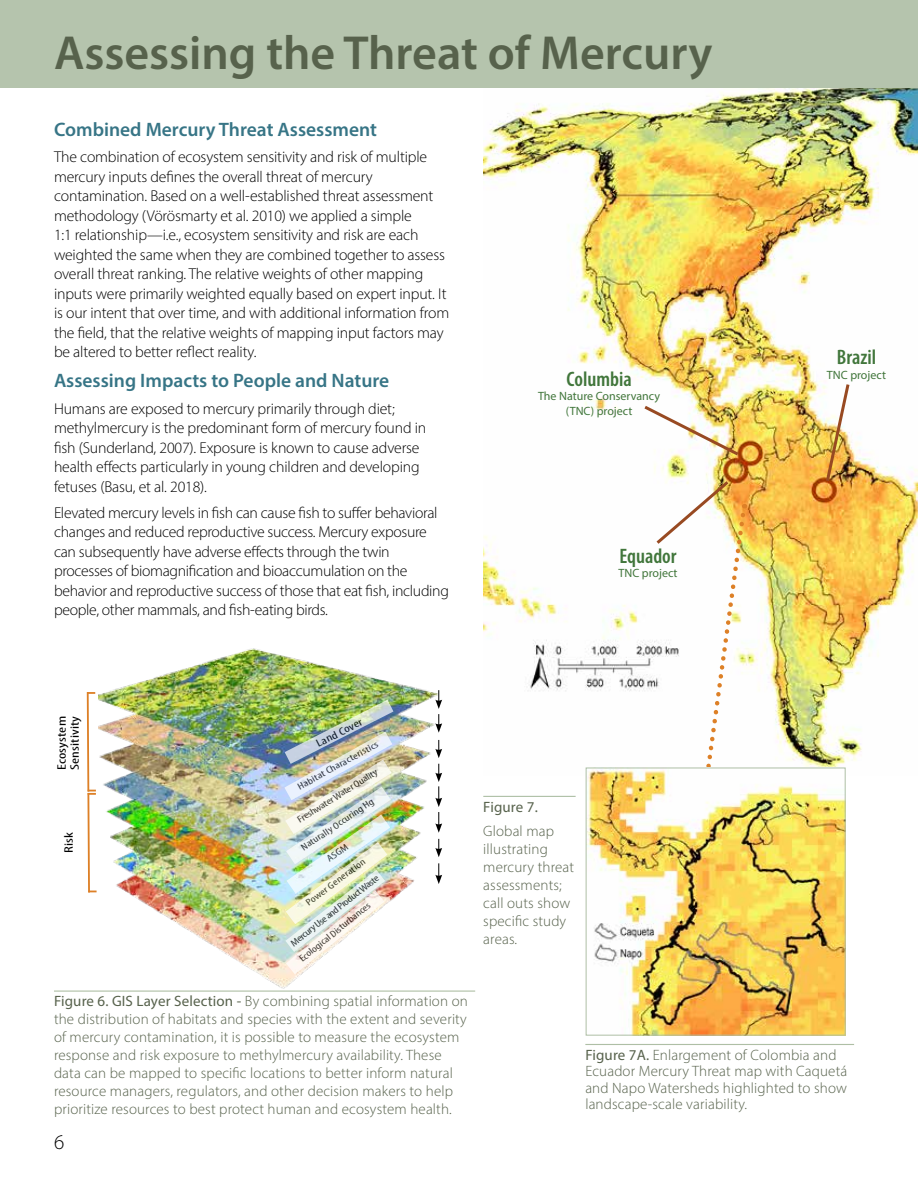
<style>
.page{position:relative;width:918px;height:1188px;background:#fff}
.page>*{position:absolute;margin:0;border:0;box-sizing:border-box;transform-origin:0 0}
.t1{font:600 48px "Myriad Pro";color:#57624c}
.t2{font:600 condensed 21px "Myriad Pro";color:#41763b}
.t3{font:300 21px "Myriad Pro";color:#000}
.t4{font:600 19.5px "Myriad Pro";color:#377586}
.t5{font:300 15.75px/19.5px "Myriad Pro";letter-spacing:-.01em;color:#000}
.t6{font:300 15px/18px "Myriad Pro";letter-spacing:.01em;color:#57624c}
.t7{font:15px "Myriad Pro";letter-spacing:.01em;color:#57624c}
.t8{font:condensed 12.3px/12.8px "Myriad Pro";letter-spacing:.01em;color:#000;scale:1.33 1}
.t9{font:12px/14.4px "Myriad Pro";color:#41763b;text-align:center}
.t10{font:condensed 10.95px "Myriad Pro";color:#000;scale:1.33 1}
.t11{font:condensed 9.6px "Myriad Pro";color:#000;scale:1.33 1}
.s1{font-weight:400}
</style>
<div class="page">
<div style="left:0;top:0;width:918px;height:88px;background:#b5c4ad"></div>
<hr style="left:54px;top:991px;width:421px;height:1px;background:#aebfa5">
<img style="left:98px;top:648px;width:355px;height:344px">
<img style="left:284px;top:700px;width:109px;height:274px">
<svg style="left:435px;top:690px;width:7px;height:43px"></svg>
<svg style="left:435px;top:740px;width:7px;height:18px"></svg>
<svg style="left:435px;top:839px;width:7px;height:18px"></svg>
<svg style="left:435px;top:863px;width:7px;height:21px"></svg>
<svg style="left:435px;top:764px;width:7px;height:69px"></svg>
<svg style="left:86px;top:692px;width:11px;height:201px"></svg>
<img style="left:483px;top:88px;width:435px;height:688px">
<img style="left:641px;top:403px;width:101px;height:55px">
<img style="left:824px;top:381px;width:28px;height:103px">
<hr style="left:585px;top:1044px;width:269px;height:1px;background:#aebfa5">
<svg style="left:653px;top:478px;width:95px;height:290px"></svg>
<img style="left:588px;top:770px;width:256px;height:264px">
<div style="left:586px;top:768px;width:260px;height:268px;border:1px solid #aebfa5"></div>
<hr style="left:483px;top:796px;width:93px;height:1px;background:#aebfa5">
<h1 class="t1" style="left:54px;top:23px;width:660px">Assessing the Threat of Mercury</h1>
<p class="t4" style="left:54px;top:117px;width:325px">Combined Mercury Threat Assessment</p>
<p class="t5" style="left:54px;top:147px;width:397px">The combination of ecosystem sensitivity and risk of multiple mercury inputs defines the overall threat of mercury contamination. Based on a well-established threat assessment methodology (Vörösmarty et al. 2010) we applied a simple<br>1:1 relationship—i.e., ecosystem sensitivity and risk are each weighted the same when they are combined together to assess overall threat ranking. The relative weights of other mapping inputs were primarily weighted equally based on expert input. It is our intent that over time, and with additional information from the field, that the relative weights of mapping input factors may be altered to better reflect reality.</p>
<p class="t4" style="left:54px;top:369px;width:337px">Assessing Impacts to People and Nature</p>
<p class="t5" style="left:54px;top:399px;width:374px">Humans are exposed to mercury primarily through diet; methylmercury is the predominant form of mercury found in fish (Sunderland, 2007). Exposure is known to cause adverse health effects particularly in young children and developing fetuses (Basu, et al. 2018).</p>
<p class="t5" style="left:54px;top:503px;width:396px">Elevated mercury levels in fish can cause fish to suffer behavioral changes and reduced reproductive success. Mercury exposure can subsequently have adverse effects through the twin processes of biomagnification and bioaccumulation on the behavior and reproductive success of those that eat fish, including people, other mammals, and fish-eating birds.</p>
<h2 class="t2" style="left:567px;top:366px;width:67px">Columbia</h2>
<p class="t9" style="left:538px;top:389px;width:124px">The Nature Conservancy (TNC) project</p>
<h2 class="t2" style="left:619px;top:543px;width:59px">Equador</h2>
<p class="t9" style="left:619px;top:566px;width:61px">TNC project</p>
<p class="t8" style="left:55px;top:770px;width:42px;rotate:-90deg">Ecosystem<br>Sensitivity</p>
<p class="t8" style="left:62px;top:853px;width:17px;rotate:-90deg">Risk</p>
<p class="t10" style="left:314px;top:738px;width:39px;rotate:-27deg">Land Cover</p>
<p class="t11" style="left:296px;top:782px;width:70px;rotate:-29deg">Habitat Characteristics</p>
<p class="t11" style="left:295px;top:815px;width:71px;rotate:-32deg">Freshwater Water Quality</p>
<p class="t11" style="left:299px;top:843px;width:66px;rotate:-34deg">Naturally Occuring Hg</p>
<p class="t11" style="left:324px;top:855px;width:19px;rotate:-35deg">ASGM</p>
<p class="t11" style="left:303px;top:899px;width:56px;rotate:-37deg">Power Generation</p>
<p class="t11" style="left:288px;top:939px;width:84px;rotate:-38deg">Mercury Use and Product Waste</p>
<p class="t11" style="left:297px;top:955px;width:68px;rotate:-39deg">Ecological Disturbances</p>
<p class="t7" style="left:483px;top:797px;width:56px">Figure 7.</p>
<p class="t6" style="left:483px;top:822px;width:92px">Global map illustrating mercury threat assessments; call outs show specific study areas.</p>
<h2 class="t2" style="left:837px;top:345px;width:41px">Brazil</h2>
<p class="t9" style="left:827px;top:367px;width:61px">TNC project</p>
<p class="t6" style="left:54px;top:992px;width:415px"><span class="s1">Figure 6. GIS Layer Selection -</span> By combining spatial information on the distribution of habitats and species with the extent and severity of mercury contamination, it is possible to measure the ecosystem response and risk exposure to methylmercury availability. These data can be mapped to specific locations to better inform natural resource managers, regulators, and other decision makers to help prioritize resources to best protect human and ecosystem health.</p>
<h2 class="t3" style="left:54px;top:1130px;width:12px">6</h2>
<p class="t6" style="left:585px;top:1046px;width:263px;line-height:16.5px"><span class="s1">Figure 7A.</span> Enlargement of Colombia and Ecuador Mercury Threat map with Caquetá and Napo Watersheds highlighted to show landscape-scale variability.</p>
</div>
